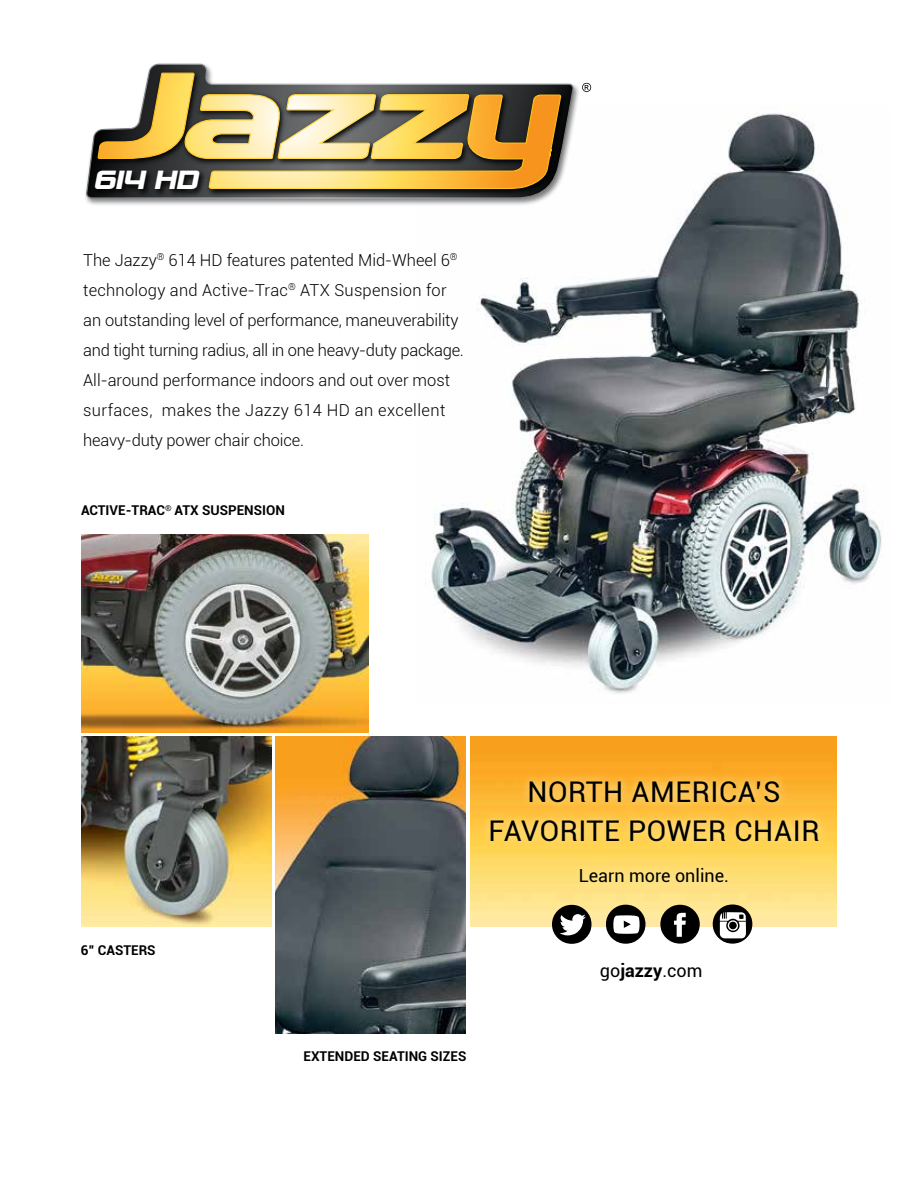
<style>
.page{position:relative;width:918px;height:1188px;background:#fff}
.page>*{position:absolute;margin:0;border:0;box-sizing:border-box;transform-origin:0 0}
.t1{font:28.5px/39px "Roboto";letter-spacing:.02em;color:#000;text-align:center}
.t2{font:italic 28.2px "Charlie Brown M54";color:#fff}
.t3{font:18px "Roboto";color:#000}
.t4{font:300 16.5px/30px "Roboto";color:#000}
.t5{font:700 13.5px "Roboto";color:#000}
.s1{font-weight:700}
</style>
<div class="page">
<img style="left:431px;top:113px;width:451px;height:581px">
<img style="left:81px;top:534px;width:287px;height:198px">
<img style="left:81px;top:737px;width:190px;height:190px">
<img style="left:276px;top:737px;width:190px;height:297px">
<img style="left:471px;top:737px;width:366px;height:190px">
<div style="left:570px;top:860px;width:167px;height:32px;background:linear-gradient(to bottom,#feda69,#fee389)"></div>
<svg style="left:552px;top:905px;width:40px;height:39px"></svg>
<svg style="left:660px;top:905px;width:40px;height:39px"></svg>
<svg style="left:606px;top:905px;width:39px;height:39px"></svg>
<svg style="left:713px;top:905px;width:39px;height:39px"></svg>
<div style="left:83px;top:62px;width:497px;height:144px;background:#000;opacity:.5"></div>
<img style="left:91px;top:67px;width:480px;height:134px">
<svg style="left:97px;top:62px;width:465px;height:128px"></svg>
<img style="left:87px;top:160px;width:125px;height:44px">
<svg style="left:582px;top:83px;width:9px;height:9px"></svg>
<svg style="left:481px;top:771px;width:347px;height:80px;background:#fdc449"></svg>
<h2 class="t2" style="left:94px;top:169px;width:110px">614 HD</h2>
<p class="t4" style="left:83px;top:244px;width:382px">The Jazzy<sup>®</sup> 614 HD features patented Mid-Wheel 6<sup>® </sup>technology and Active-Trac<sup>®</sup> ATX Suspension for an outstanding level of performance, maneuverability and tight turning radius, all in one heavy-duty package.<br>All-around performance indoors and out over most surfaces, makes the Jazzy 614 HD an excellent heavy-duty power chair choice.</p>
<p class="t5" style="left:81px;top:501px;width:205px">ACTIVE-TRAC<sup>®</sup> ATX SUSPENSION</p>
<p class="t5" style="left:81px;top:941px;width:76px">6” CASTERS</p>
<h1 class="t1" style="left:488px;top:771px;width:333px">NORTH AMERICA’S<br>FAVORITE POWER CHAIR</h1>
<p class="t3" style="left:579px;top:863px;width:152px">Learn more online.</p>
<p class="t5" style="left:304px;top:1047px;width:164px">EXTENDED SEATING SIZES</p>
<p class="t3" style="left:600px;top:958px;width:104px">go<span class="s1">jazzy</span>.com</p>
</div>
